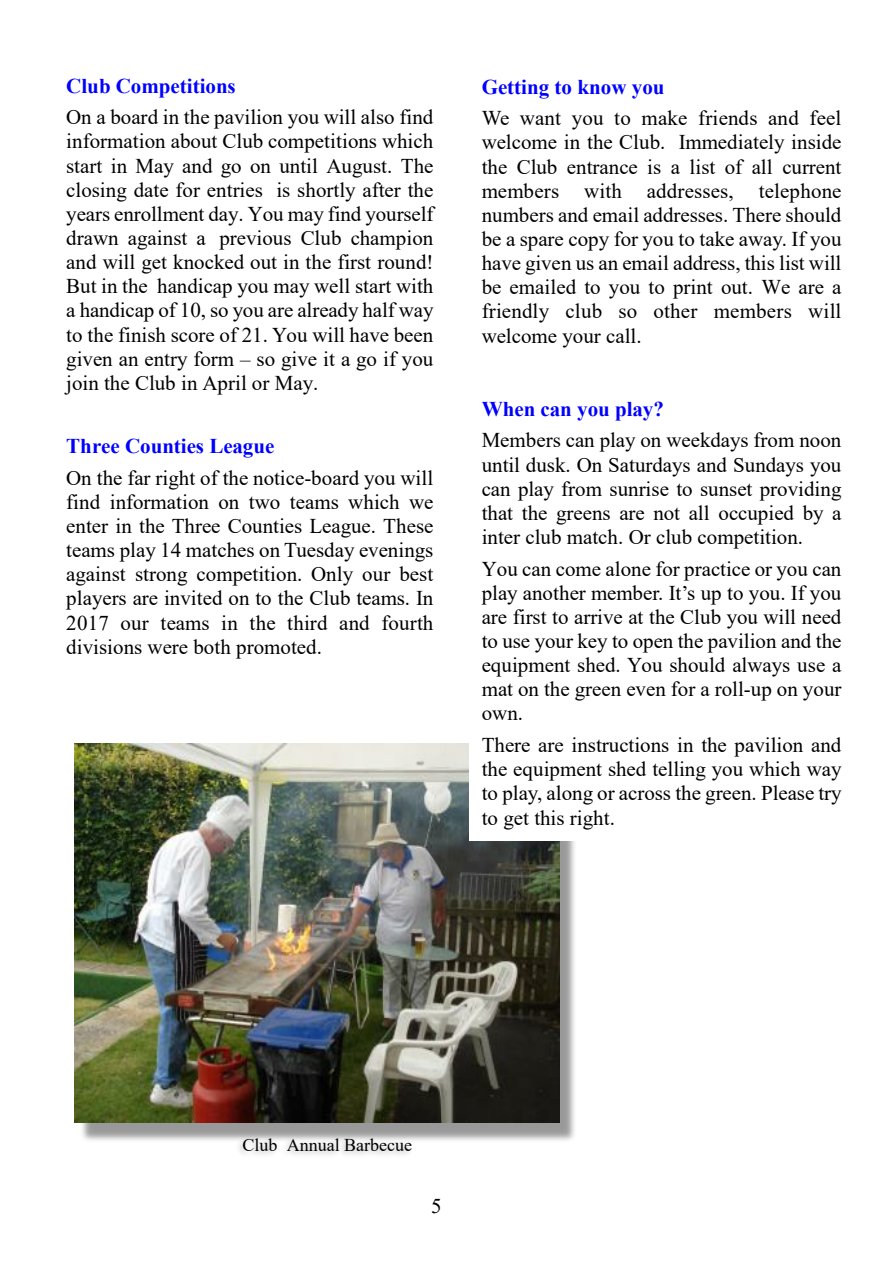
<style>
.page{position:relative;width:893px;height:1263px;background:#fff}
.page>*{position:absolute;margin:0;border:0;box-sizing:border-box;transform-origin:0 0}
.t1{font:21px/24.2px "Times New Roman";color:#000;text-align:justify}
.t2{font:700 21px "Times New Roman";color:#00f}
.t3{font:18px "Times New Roman";color:#000}
</style>
<div class="page">
<img style="left:82px;top:841px;width:493px;height:300px">
<img style="left:74px;top:744px;width:486px;height:379px">
<div style="left:469px;top:69px;width:372px;height:772px;background:#fff"></div>
<img style="left:183px;top:1127px;width:284px;height:28px">
<p class="t2" style="left:66px;top:78px;width:171px">Club Competitions</p>
<p class="t1" style="left:66px;top:107px;width:369px">On a board in the pavilion you will also find information about Club competitions which start in May and go on until August. The closing date for entries is shortly after the years enrollment day. You may find yourself drawn against a previous Club champion and will get knocked out in the first round!<br>But in the handicap you may well start with a handicap of 10, so you are already half way to the finish score of 21. You will have been given an entry form – so give it a go if you join the Club in April or May.</p>
<p class="t2" style="left:66px;top:439px;width:210px">Three Counties League</p>
<p class="t1" style="left:66px;top:468px;width:369px">On the far right of the notice-board you will find information on two teams which we enter in the Three Counties League. These teams play 14 matches on Tuesday evenings against strong competition. Only our best players are invited on to the Club teams. In 2017 our teams in the third and fourth divisions were both promoted.</p>
<p class="t2" style="left:482px;top:79px;width:184px">Getting to know you</p>
<p class="t1" style="left:482px;top:108px;width:361px">We want you to make friends and feel welcome in the Club. Immediately inside the Club entrance is a list of all current members with addresses, telephone numbers and email addresses. There should be a spare copy for you to take away. If you have given us an email address, this list will be emailed to you to print out. We are a friendly club so other members will welcome your call.</p>
<p class="t2" style="left:482px;top:402px;width:184px">When can you play?</p>
<p class="t1" style="left:482px;top:430px;width:361px">Members can play on weekdays from noon until dusk. On Saturdays and Sundays you can play from sunrise to sunset providing that the greens are not all occupied by a inter club match. Or club competition.</p>
<p class="t1" style="left:482px;top:558px;width:361px">You can come alone for practice or you can play another member. It’s up to you. If you are first to arrive at the Club you will need to use your key to open the pavilion and the equipment shed. You should always use a mat on the green even for a roll-up on your own.</p>
<p class="t1" style="left:482px;top:735px;width:361px">There are instructions in the pavilion and the equipment shed telling you which way to play, along or across the green. Please try to get this right.</p>
<p class="t3" style="left:243px;top:1138px;width:171px">Club Annual Barbecue</p>
<p class="t1" style="left:431px;top:1196px;width:12px">5</p>
</div>
